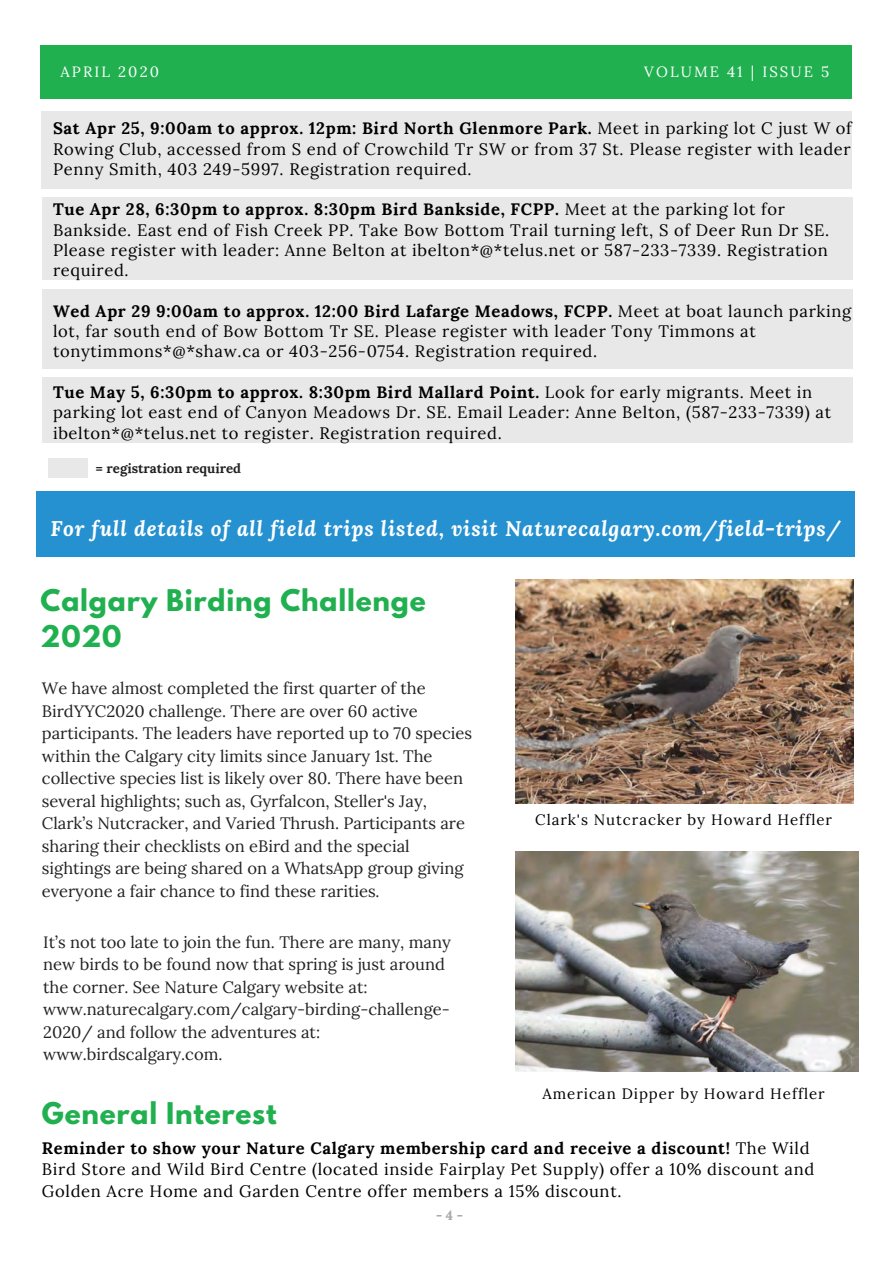
<style>
.page{position:relative;width:894px;height:1264px;background:#fff}
.page>*{position:absolute;margin:0;border:0;box-sizing:border-box;transform-origin:0 0}
.t1{font:700 26.55px/36px "League Spartan";letter-spacing:.03em;color:#20b050}
.t2{font:italic 700 21px "Lora";letter-spacing:.04em;color:#fff}
.t3{font:16.5px/20.2px "Lora";letter-spacing:.04em;color:#000}
.t4{font:16.5px/22.5px "Lora";color:#222}
.t5{font:15px "Lora";letter-spacing:.065em;color:#000}
.t6{font:14.85px "Lora";letter-spacing:.14em;color:#fff}
.t7{font:700 13.2px "Lora";color:#222}
.t8{font:700 13.2px "Lora";color:#a8a8a8}
.s1{font-weight:700}
</style>
<div class="page">
<div style="left:41px;top:45px;width:810px;height:53px;background:#20b050"></div>
<div style="left:48px;top:459px;width:39px;height:19px;background:#e8e8e8"></div>
<div style="left:36px;top:491px;width:818px;height:65px;background:#2691d0"></div>
<div style="left:41px;top:111px;width:810px;height:77px;background:#e8e8e8"></div>
<div style="left:42px;top:197px;width:809px;height:83px;background:#e8e8e8"></div>
<div style="left:42px;top:289px;width:809px;height:80px;background:#e8e8e8"></div>
<div style="left:42px;top:377px;width:809px;height:65px;background:#e8e8e8"></div>
<img style="left:515px;top:579px;width:338px;height:224px">
<img style="left:515px;top:851px;width:343px;height:220px">
<p class="t6" style="left:60px;top:62px;width:100px">APRIL 2020</p>
<p class="t6" style="left:644px;top:62px;width:186px">VOLUME 41 | ISSUE 5</p>
<p class="t3" style="left:53px;top:118px;width:800px;text-align:justify"><span class="s1">Sat Apr 25, 9:00am to approx. 12pm: Bird North Glenmore Park.</span> Meet in parking lot C just W of Rowing Club, accessed from S end of Crowchild Tr SW or from 37 St. Please register with leader Penny Smith, 403 249-5997. Registration required.</p>
<p class="t3" style="left:53px;top:199px;width:777px"><span class="s1">Tue Apr 28, 6:30pm to approx. 8:30pm Bird Bankside, FCPP.</span> Meet at the parking lot for Bankside. East end of Fish Creek PP. Take Bow Bottom Trail turning left, S of Deer Run Dr SE.<br>Please register with leader: Anne Belton at ibelton*@*telus.net or 587-233-7339. Registration required.</p>
<p class="t3" style="left:53px;top:301px;width:799px"><span class="s1">Wed Apr 29 9:00am to approx. 12:00 Bird Lafarge Meadows, FCPP.</span> Meet at boat launch parking lot, far south end of Bow Bottom Tr SE. Please register with leader Tony Timmons at tonytimmons*@*shaw.ca or 403-256-0754. Registration required.</p>
<p class="t3" style="left:53px;top:382px;width:779px"><span class="s1">Tue May 5, 6:30pm to approx. 8:30pm Bird Mallard Point.</span> Look for early migrants. Meet in parking lot east end of Canyon Meadows Dr. SE. Email Leader: Anne Belton, (587-233-7339) at ibelton*@*telus.net to register. Registration required.</p>
<p class="t7" style="left:95px;top:460px;width:147px">= registration required</p>
<p class="t2" style="left:50px;top:514px;width:791px">For full details of all field trips listed, visit Naturecalgary.com/field-trips/</p>
<h1 class="t1" style="left:41px;top:585px;width:386px">Calgary Birding Challenge<br>2020</h1>
<p class="t4" style="left:42px;top:677px;width:431px">We have almost completed the first quarter of the BirdYYC2020 challenge. There are over 60 active participants. The leaders have reported up to 70 species within the Calgary city limits since January 1st. The collective species list is likely over 80. There have been several highlights; such as, Gyrfalcon, Steller's Jay, Clark’s Nutcracker, and Varied Thrush. Participants are sharing their checklists on eBird and the special sightings are being shared on a WhatsApp group giving everyone a fair chance to find these rarities.</p>
<p class="t4" style="left:43px;top:930px;width:409px">It’s not too late to join the fun. There are many, many new birds to be found now that spring is just around the corner. See Nature Calgary website at: www.naturecalgary.com/calgary-birding-challenge-2020/ and follow the adventures at: www.birdscalgary.com.</p>
<p class="t5" style="left:535px;top:809px;width:298px">Clark's Nutcracker by Howard Heffler</p>
<p class="t5" style="left:542px;top:1083px;width:284px">American Dipper by Howard Heffler</p>
<h1 class="t1" style="left:42px;top:1098px;width:236px">General Interest</h1>
<p class="t3" style="left:42px;top:1136px;width:773px;line-height:21.5px"><span class="s1">Reminder to show your Nature Calgary membership card and receive a discount!</span> The Wild<br>Bird Store and Wild Bird Centre (located inside Fairplay Pet Supply) offer a 10% discount and<br>Golden Acre Home and Garden Centre offer members a 15% discount.</p>
<p class="t8" style="left:436px;top:1206px;width:28px">- 4 -</p>
</div>
